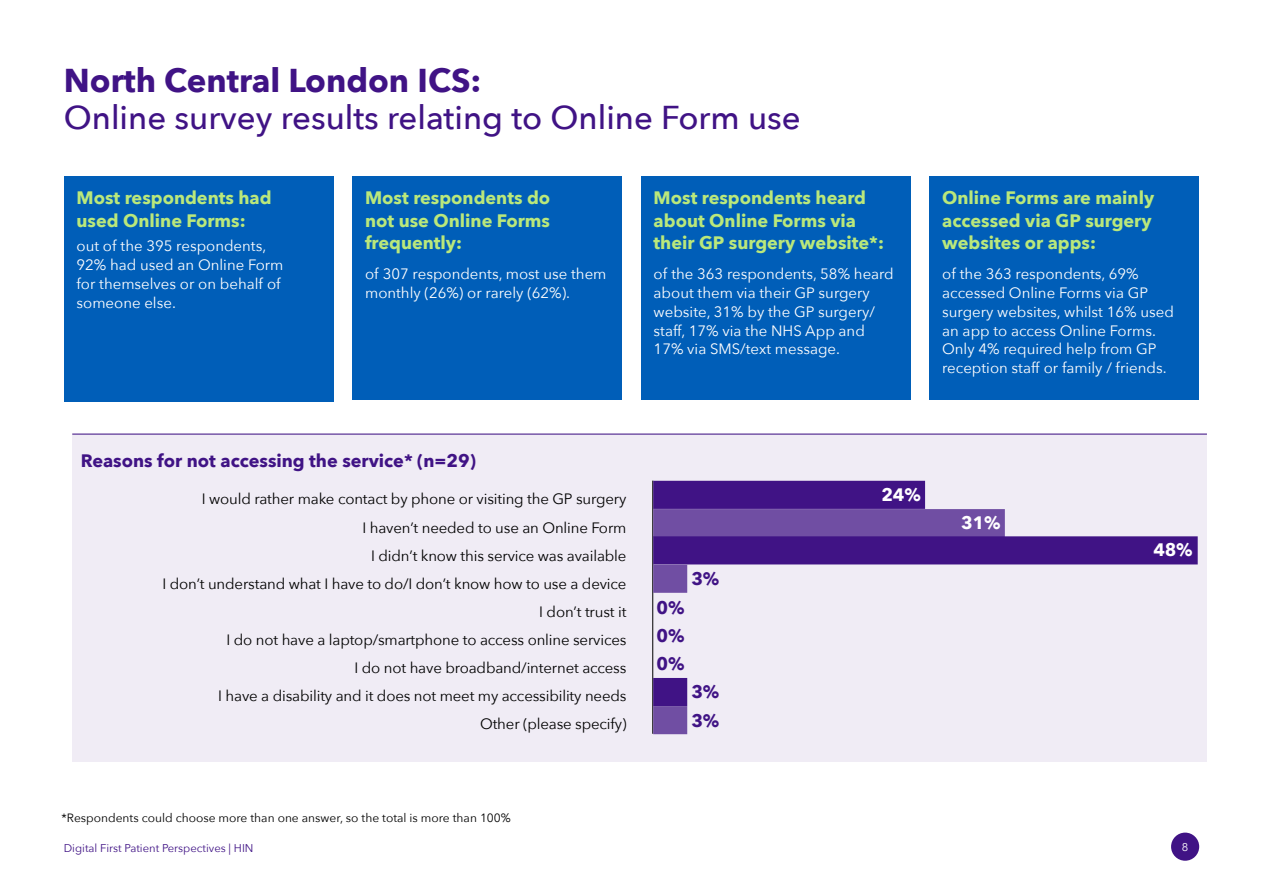
<style>
.page{position:relative;width:1263px;height:893px;background:#fff}
.page>*{position:absolute;margin:0;border:0;box-sizing:border-box;transform-origin:0 0}
.t1{font:500 33px "Avenir Next";color:#401385}
.t2{font:700 33px "Avenir Next";color:#401385}
.t3{font:700 18px/22.5px "Avenir Next";color:#bae87b}
.t4{font:700 18px/28px "Avenir Next";color:#401385}
.t5{font:700 18px "Avenir Next";color:#fff}
.t6{font:15px/18.8px "Avenir Next";color:#fff}
.t7{font:15px/28.2px "Avenir Next";letter-spacing:-.01em;color:#000;text-align:right}
.t8{font:12px "Avenir Next";color:#000}
.t9{font:11.25px "Avenir Next";color:#401385}
.t10{font:11.25px "Avenir Next";color:#fff}
</style>
<div class="page">
<div style="left:72px;top:434px;width:1135px;height:328px;background:#f0ecf5"></div>
<hr style="left:72px;top:434px;width:1135px;height:1px;background:#401385">
<hr style="left:652px;top:481px;width:1px;height:253px;background:#000">
<div style="left:653px;top:481px;width:272px;height:28px;background:#401385"></div>
<div style="left:653px;top:509px;width:352px;height:28px;background:#704ea3"></div>
<div style="left:653px;top:536px;width:545px;height:28px;background:#401385"></div>
<div style="left:653px;top:565px;width:34px;height:28px;background:#704ea3"></div>
<div style="left:653px;top:678px;width:34px;height:28px;background:#401385"></div>
<div style="left:653px;top:706px;width:34px;height:28px;background:#704ea3"></div>
<div style="left:64px;top:176px;width:270px;height:226px;background:#005eb8"></div>
<div style="left:352px;top:176px;width:270px;height:224px;background:#005eb8"></div>
<div style="left:641px;top:176px;width:270px;height:224px;background:#005eb8"></div>
<div style="left:929px;top:176px;width:270px;height:224px;background:#005eb8"></div>
<div style="left:1171px;top:833px;width:28px;height:28px;background:#401385;border-radius:50%"></div>
<h1 class="t2" style="left:64px;top:52px;width:419px">North Central London ICS:</h1>
<h1 class="t1" style="left:64px;top:90px;width:738px">Online survey results relating to Online Form use</h1>
<p class="t3" style="left:77px;top:187px;width:197px">Most respondents had used Online Forms:</p>
<p class="t6" style="left:77px;top:236px;width:208px">out of the 395 respondents,<br>92% had used an Online Form for themselves or on behalf of someone else.</p>
<p class="t3" style="left:365px;top:187px;width:187px;text-align:justify">Most respondents do not use Online Forms frequently:</p>
<p class="t6" style="left:365px;top:264px;width:243px">of 307 respondents, most use them monthly (26%) or rarely (62%).</p>
<p class="t3" style="left:654px;top:187px;width:232px">Most respondents heard about Online Forms via their GP surgery website*:</p>
<p class="t6" style="left:654px;top:264px;width:242px">of the 363 respondents, 58% heard about them via their GP surgery website, 31% by the GP surgery/ staff, 17% via the NHS App and<br>17% via SMS/text message.</p>
<p class="t3" style="left:942px;top:187px;width:214px">Online Forms are mainly accessed via GP surgery websites or apps:</p>
<p class="t6" style="left:942px;top:264px;width:233px">of the 363 respondents, 69% accessed Online Forms via GP surgery websites, whilst 16% used an app to access Online Forms.<br>Only 4% required help from GP reception staff or family / friends.</p>
<p class="t4" style="left:81px;top:446px;width:397px">Reasons for not accessing the service* (n=29)</p>
<p class="t7" style="left:162px;top:484px;width:466px">I would rather make contact by phone or visiting the GP surgery<br>I haven’t needed to use an Online Form<br>I didn’t know this service was available<br>I don’t understand what I have to do/I don’t know how to use a device I don’t trust it<br>I do not have a laptop/smartphone to access online services<br>I do not have broadband/internet access<br>I have a disability and it does not meet my accessibility needs<br>Other (please specify)</p>
<p class="t5" style="left:881px;top:479px;width:41px">24%</p>
<p class="t4" style="left:691px;top:565px;width:29px">3%</p>
<p class="t4" style="left:657px;top:593px;width:29px;text-align:justify">0% 0% 0%</p>
<p class="t4" style="left:691px;top:677px;width:29px;line-height:28.7px">3%<br>3%</p>
<p class="t5" style="left:961px;top:507px;width:41px">31%</p>
<p class="t5" style="left:1153px;top:534px;width:41px">48%</p>
<p class="t8" style="left:62px;top:808px;width:451px">*Respondents could choose more than one answer, so the total is more than 100%</p>
<p class="t9" style="left:64px;top:839px;width:191px">Digital First Patient Perspectives | HIN</p>
<p class="t10" style="left:1182px;top:837px;width:8px">8</p>
</div>
